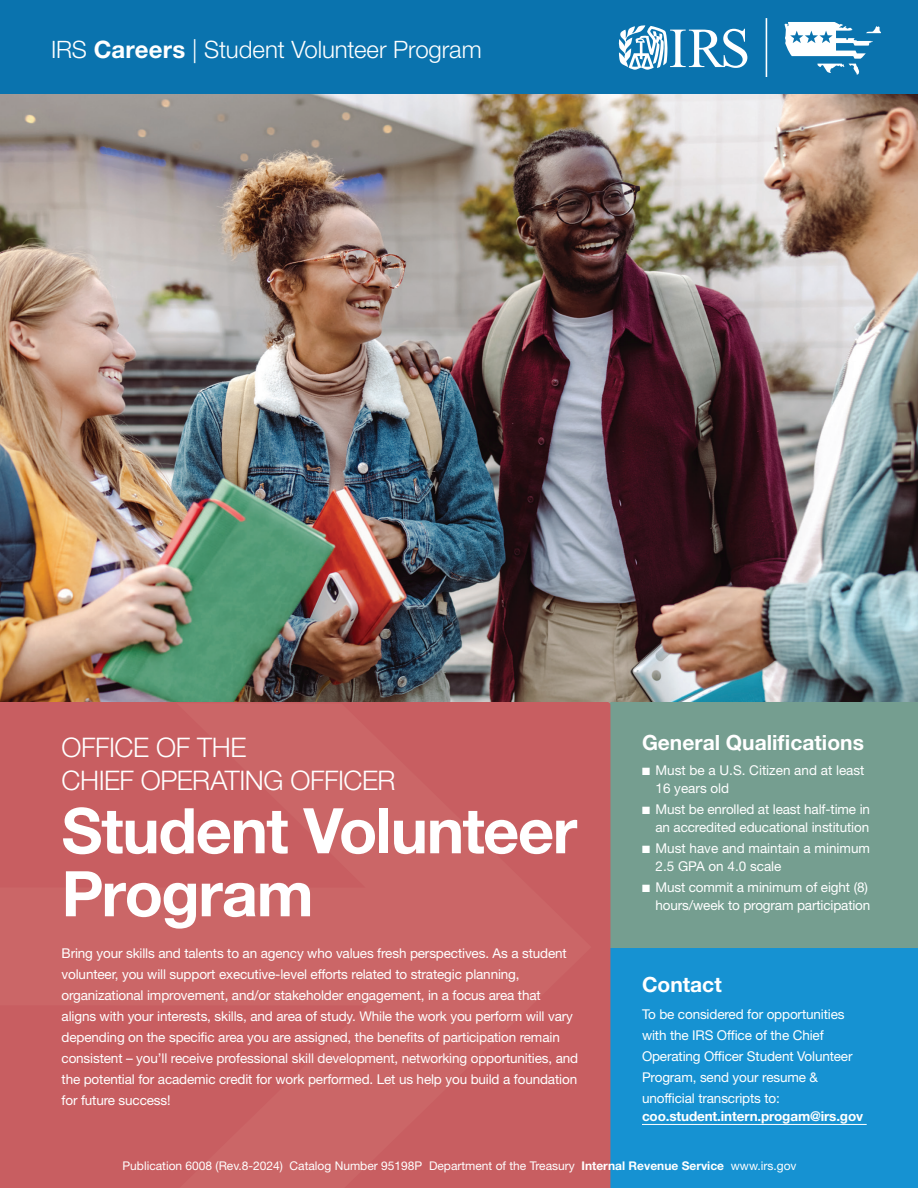
<style>
.page{position:relative;width:918px;height:1188px;background:#fff}
.page>*{position:absolute;margin:0;border:0;box-sizing:border-box;transform-origin:0 0}
.t1{font:700 63px/63px "Helvetica Neue LT Std";letter-spacing:-.02em;color:#fff}
.t2{font:300 27px/33px "Helvetica Neue LT Std";letter-spacing:-.015em;color:#fff}
.h2_careers_label{font:300 24px "Helvetica Neue LT Std";letter-spacing:-.005em;color:#fff}
.t3{font:700 21px "Helvetica Neue LT Std";color:#fff}
.body_white{font:13.5px/21px "Helvetica Neue LT Std";letter-spacing:-.01em;color:#fff}
.body_white-2{font:700 13.5px "Helvetica Neue LT Std";letter-spacing:-.01em;color:#fff}
.t4{font:12px "Helvetica Neue LT Std";color:#fff}
.s1{font-weight:700}
</style>
<div class="page">
<div style="left:0;top:0;width:918px;height:94px;background:#0a73ae"></div>
<svg style="left:619px;top:18px;width:262px;height:59px"></svg>
<img style="left:0;top:94px;width:918px;height:608px">
<div style="left:610px;top:702px;width:308px;height:247px;background:#759e90"></div>
<div style="left:610px;top:949px;width:308px;height:239px;background:#1692d2"></div>
<div style="left:0;top:702px;width:610px;height:486px;background:#c85e61"></div>
<div style="left:0;top:703px;width:592px;height:485px;background:#c85e61"></div>
<hr style="left:642px;top:1124px;width:225px;height:1px;background:#fff">
<h2 class="h2_careers_label" style="left:51px;top:34px;width:432px">IRS <span class="s1">Careers</span> | Student Volunteer Program</h2>
<h1 class="t2" style="left:62px;top:731px;width:335px">OFFICE OF THE<br>CHIEF OPERATING OFFICER</h1>
<h1 class="t1" style="left:62px;top:798px;width:517px">Student Volunteer<br>Program</h1>
<p class="body_white" style="left:62px;top:942px;width:518px">Bring your skills and talents to an agency who values fresh perspectives. As a student volunteer, you will support executive-level efforts related to strategic planning, organizational improvement, and/or stakeholder engagement, in a focus area that aligns with your interests, skills, and area of study. While the work you perform will vary depending on the specific area you are assigned, the benefits of participation remain consistent – you’ll receive professional skill development, networking opportunities, and the potential for academic credit for work performed. Let us help you build a foundation for future success!</p>
<h3 class="t3" style="left:642px;top:730px;width:223px">General Qualifications</h3>
<p class="body_white" style="left:656px;top:761px;width:211px;line-height:18px;text-indent:-14px">■ Must be a U.S. Citizen and at least<br>16 years old</p>
<p class="body_white" style="left:642px;top:800px;width:230px;line-height:18px;text-align:right">■ Must be enrolled at least half-time in an accredited educational institution</p>
<p class="body_white" style="left:656px;top:839px;width:216px;line-height:18px;text-indent:-14px">■ Must have and maintain a minimum<br>2.5 GPA on 4.0 scale</p>
<p class="body_white" style="left:642px;top:878px;width:230px;line-height:18px;text-align:right">■ Must commit a minimum of eight (8) hours/week to program participation</p>
<h3 class="t3" style="left:642px;top:971px;width:81px">Contact</h3>
<p class="body_white" style="left:642px;top:1004px;width:212px">To be considered for opportunities with the IRS Office of the Chief<br>Operating Officer Student Volunteer<br>Program, send your resume &amp; unofficial transcripts to:</p>
<p class="body_white-2" style="left:642px;top:1108px;width:223px">coo.student.intern.progam@irs.gov</p>
<p class="t4" style="left:122px;top:1158px;width:676px">Publication 6008 (Rev.8-2024) Catalog Number 95198P Department of the Treasury <span class="s1">Internal Revenue Service</span> www.irs.gov</p>
</div>
